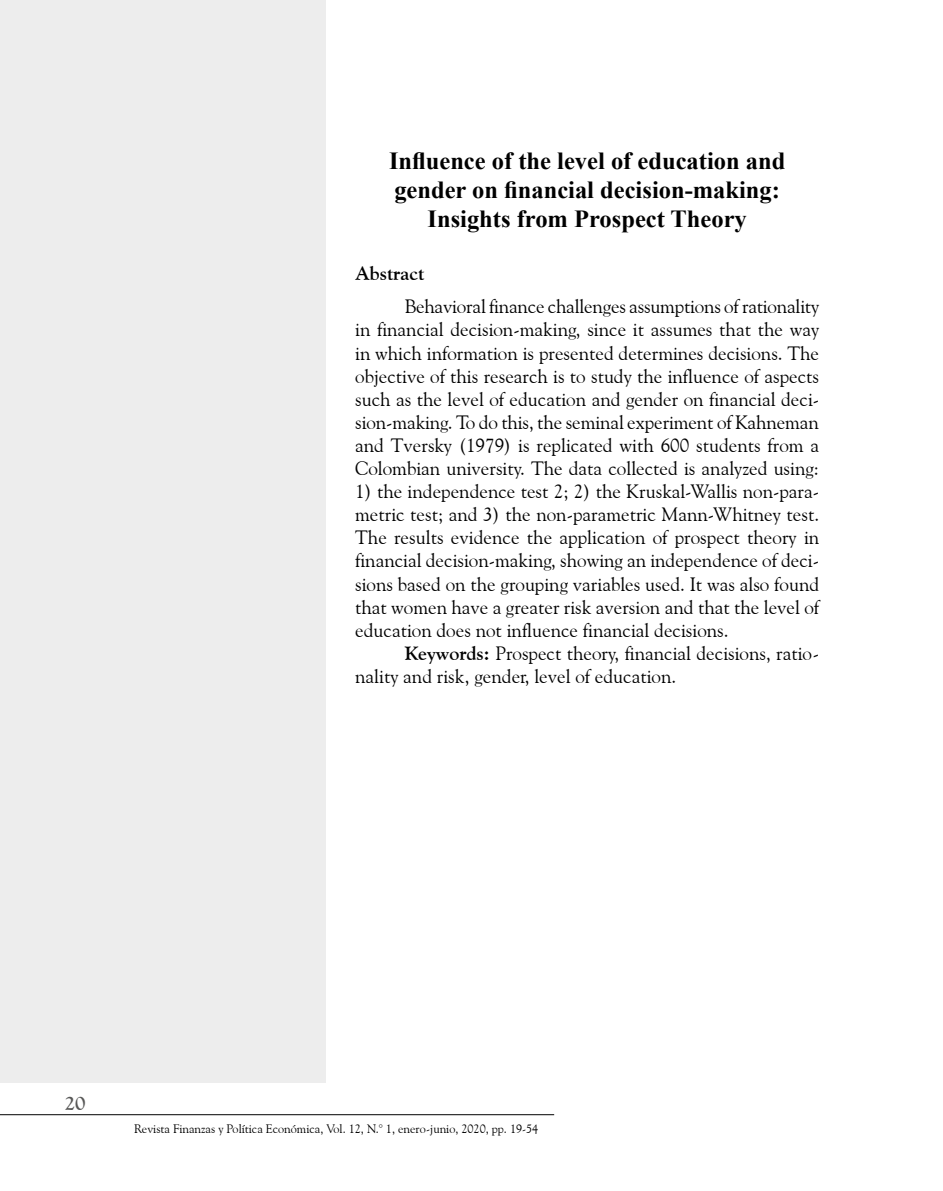
<style>
.page{position:relative;width:943px;height:1191px;background:#fff}
.page>*{position:absolute;margin:0;border:0;box-sizing:border-box;transform-origin:0 0}
.t1{font:700 24.5px/29.4px "Times New Roman";color:#000;text-align:center}
.t2{font:19.25px/23.1px "Goudy Old Style BT";color:#000;text-align:justify}
.t3{font:700 19.25px "Goudy Old Style BT";color:#000}
.t4{font:700 19.25px "Goudy Old Style BT";color:#575756}
.t5{font:12.25px "Goudy Old Style BT";color:#000}
.s1{font-weight:700}
</style>
<div class="page">
<hr style="left:0;top:1114px;width:554px;height:1px;background:#000">
<div style="left:0;top:0;width:325px;height:1082px;background:#ededed"></div>
<p class="t1" style="left:389px;top:145px;width:398px">Influence of the level of education and gender on financial decision-making:<br>Insights from Prospect Theory</p>
<p class="t3" style="left:355px;top:262px;width:71px">Abstract</p>
<p class="t2" style="left:355px;top:295px;width:465px;text-indent:50px">Behavioral finance challenges assumptions of rationality in financial decision-making, since it assumes that the way in which information is presented determines decisions. The objective of this research is to study the influence of aspects such as the level of education and gender on financial deci&shy;sion-making. To do this, the seminal experiment of Kahneman and Tversky (1979) is replicated with 600 students from a Colombian university. The data collected is analyzed using:</p>
<p class="t2" style="left:355px;top:479px;width:465px">1) the independence test 2; 2) the Kruskal-Wallis non-para&shy;metric test; and 3) the non-parametric Mann-Whitney test.<br>The results evidence the application of prospect theory in financial decision-making, showing an independence of deci&shy;sions based on the grouping variables used. It was also found that women have a greater risk aversion and that the level of education does not influence financial decisions.</p>
<p class="t2" style="left:355px;top:641px;width:465px;text-indent:50px"><span class="s1">Keywords:</span> Prospect theory, financial decisions, ratio&shy;nality and risk, gender, level of education.</p>
<p class="t4" style="left:65px;top:1091px;width:22px">20</p>
<p class="t5" style="left:134px;top:1121px;width:406px">Revista Finanzas y Política Económica, Vol. 12, N.° 1, enero-junio, 2020, pp. 19-54</p>
</div>
